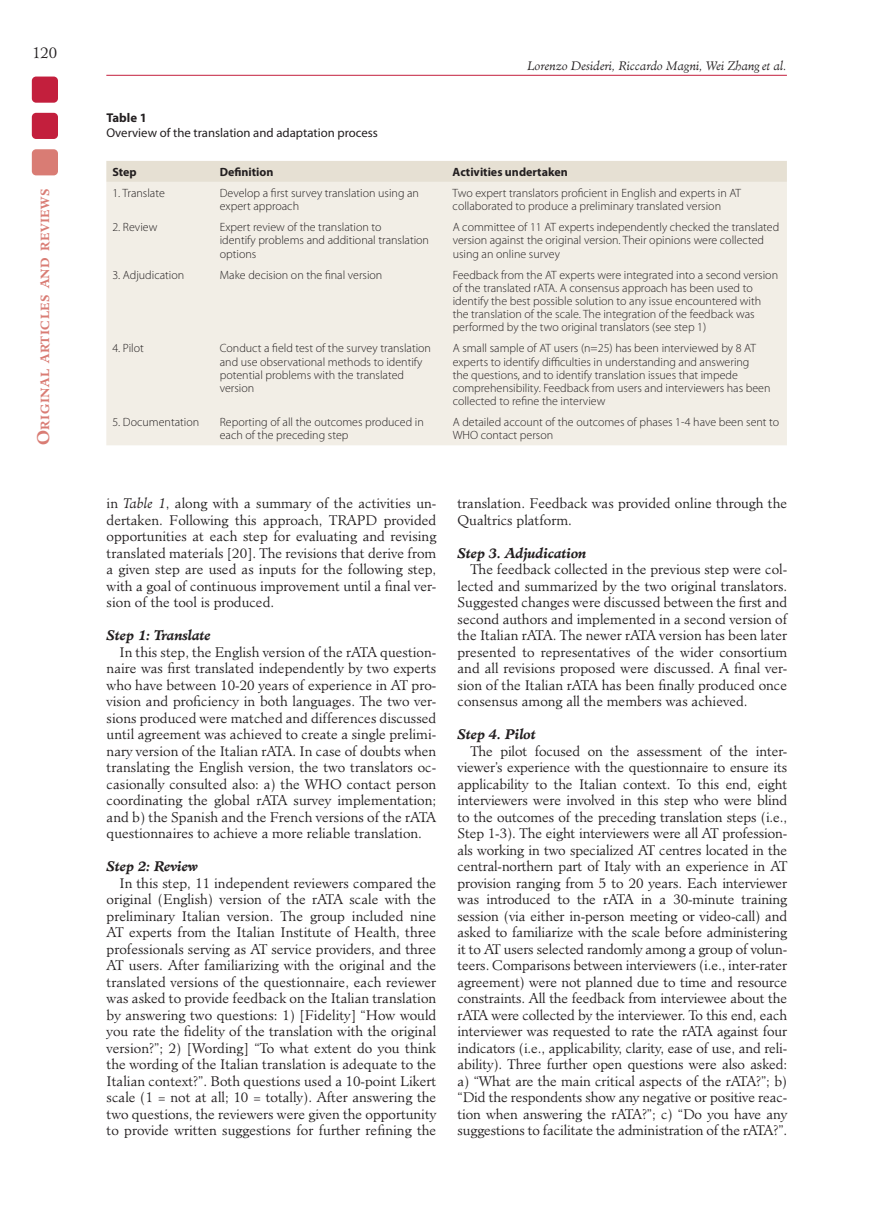
<style>
.page{position:relative;width:872px;height:1212px;background:#fff}
.page>*{position:absolute;margin:0;border:0;box-sizing:border-box;transform-origin:0 0}
.t1{font:300 15px "Minister Std";color:#231f20}
.t2{font:300 13.5px/16.5px "Minister Std";color:#231f20;text-align:justify}
.t3{font:italic 700 13.5px "Minister Std";letter-spacing:-.02em;color:#231f20}
.t4{font:12.75px "Myriad Pro";color:#231f20}
.t5{font:700 12.75px "Myriad Pro";color:#231f20}
.t6{font:300 12px/13.2px "Myriad Pro";color:#231f20}
.t7{font:italic 300 12px "Minister Std";color:#231f20}
.t8{font:700 12px "Myriad Pro";color:#231f20}
.t9{font:700 11.55px "Minister Std";letter-spacing:.045em;color:#d97c74}
.s1{font-size:16.5px}
.s2{font-style:italic}
</style>
<div class="page">
<hr style="left:106px;top:75px;width:681px;height:1px;background:#c31f3d">
<div style="left:32px;top:77px;width:26px;height:26px;background:#c31f3d;border-radius:4px"></div>
<div style="left:32px;top:113px;width:26px;height:26px;background:#c31f3d;border-radius:4px"></div>
<div style="left:32px;top:149px;width:26px;height:26px;background:#d97c74;border-radius:4px"></div>
<div style="left:106px;top:161px;width:681px;height:21px;background:#e6e0d3"></div>
<div style="left:106px;top:182px;width:681px;height:263px;background:#f2eee6"></div>
<p class="t1" style="left:32px;top:44px;width:27px">120</p>
<p class="t9" style="left:38px;top:445px;width:258px;rotate:-90deg"><span class="s1">O</span>riginal articles and reviews</p>
<p class="t7" style="left:527px;top:58px;width:261px">Lorenzo Desideri, Riccardo Magni, Wei Zhang et al.</p>
<p class="t5" style="left:106px;top:111px;width:42px">Table 1</p>
<p class="t4" style="left:106px;top:126px;width:273px">Overview of the translation and adaptation process</p>
<p class="t8" style="left:112px;top:165px;width:26px">Step</p>
<p class="t8" style="left:220px;top:165px;width:55px">Definition</p>
<p class="t8" style="left:452px;top:165px;width:117px">Activities undertaken</p>
<p class="t6" style="left:112px;top:186px;width:54px">1. Translate</p>
<p class="t6" style="left:220px;top:186px;width:201px">Develop a first survey translation using an expert approach</p>
<p class="t6" style="left:452px;top:186px;width:290px">Two expert translators proficient in English and experts in AT collaborated to produce a preliminary translated version</p>
<p class="t6" style="left:112px;top:221px;width:47px">2. Review</p>
<p class="t6" style="left:220px;top:221px;width:211px">Expert review of the translation to<br>identify problems and additional translation options</p>
<p class="t6" style="left:452px;top:221px;width:328px">A committee of 11 AT experts independently checked the translated version against the original version. Their opinions were collected using an online survey</p>
<p class="t6" style="left:112px;top:268px;width:73px">3. Adjudication</p>
<p class="t6" style="left:220px;top:268px;width:164px">Make decision on the final version</p>
<p class="t6" style="left:452px;top:268px;width:327px">Feedback from the AT experts were integrated into a second version of the translated rATA. A consensus approach has been used to identify the best possible solution to any issue encountered with the translation of the scale. The integration of the feedback was performed by the two original translators (see step 1)</p>
<p class="t6" style="left:112px;top:342px;width:33px">4. Pilot</p>
<p class="t6" style="left:220px;top:342px;width:213px">Conduct a field test of the survey translation and use observational methods to identify potential problems with the translated version</p>
<p class="t6" style="left:453px;top:342px;width:319px">A small sample of AT users (n=25) has been interviewed by 8 AT experts to identify difficulties in understanding and answering<br>the questions, and to identify translation issues that impede comprehensibility. Feedback from users and interviewers has been collected to refine the interview</p>
<p class="t6" style="left:112px;top:416px;width:88px">5. Documentation</p>
<p class="t6" style="left:220px;top:416px;width:205px">Reporting of all the outcomes produced in each of the preceding step</p>
<p class="t6" style="left:453px;top:416px;width:328px">A detailed account of the outcomes of phases 1-4 have been sent to<br>WHO contact person</p>
<p class="t2" style="left:107px;top:495px;width:331px">in <span class="s2">Table 1</span>, along with a summary of the activities un&shy;dertaken. Following this approach, TRAPD provided opportunities at each step for evaluating and revising translated materials [20]. The revisions that derive from a given step are used as inputs for the following step, with a goal of continuous improvement until a final ver&shy;sion of the tool is produced.</p>
<p class="t3" style="left:107px;top:627px;width:106px">Step 1: Translate</p>
<p class="t2" style="left:107px;top:644px;width:331px;text-indent:13px">In this step, the English version of the rATA question&shy;naire was first translated independently by two experts who have between 10-20 years of experience in AT pro&shy;vision and proficiency in both languages. The two ver&shy;sions produced were matched and differences discussed until agreement was achieved to create a single prelimi&shy;nary version of the Italian rATA. In case of doubts when translating the English version, the two translators oc&shy;casionally consulted also: a) the WHO contact person coordinating the global rATA survey implementation; and b) the Spanish and the French versions of the rATA questionnaires to achieve a more reliable translation.</p>
<p class="t3" style="left:107px;top:858px;width:93px">Step 2: Review</p>
<p class="t2" style="left:107px;top:875px;width:331px;text-indent:13px">In this step, 11 independent reviewers compared the original (English) version of the rATA scale with the preliminary Italian version. The group included nine AT experts from the Italian Institute of Health, three professionals serving as AT service providers, and three AT users. After familiarizing with the original and the translated versions of the questionnaire, each reviewer was asked to provide feedback on the Italian translation by answering two questions: 1) [Fidelity] “How would you rate the fidelity of the translation with the original version?”; 2) [Wording] “To what extent do you think the wording of the Italian translation is adequate to the Italian context?”. Both questions used a 10-point Likert scale (1 = not at all; 10 = totally). After answering the two questions, the reviewers were given the opportunity to provide written suggestions for further refining the</p>
<p class="t2" style="left:457px;top:495px;width:331px">translation. Feedback was provided online through the<br>Qualtrics platform.</p>
<p class="t3" style="left:457px;top:544px;width:130px">Step 3. Adjudication</p>
<p class="t2" style="left:457px;top:561px;width:331px;text-indent:13px">The feedback collected in the previous step were col&shy;lected and summarized by the two original translators.<br>Suggested changes were discussed between the first and second authors and implemented in a second version of the Italian rATA. The newer rATA version has been later presented to representatives of the wider consortium and all revisions proposed were discussed. A final ver&shy;sion of the Italian rATA has been finally produced once consensus among all the members was achieved.</p>
<p class="t3" style="left:457px;top:726px;width:80px">Step 4. Pilot</p>
<p class="t2" style="left:457px;top:743px;width:331px;text-indent:13px">The pilot focused on the assessment of the inter&shy;viewer’s experience with the questionnaire to ensure its applicability to the Italian context. To this end, eight interviewers were involved in this step who were blind to the outcomes of the preceding translation steps (i.e., Step 1-3). The eight interviewers were all AT profession&shy;als working in two specialized AT centres located in the central-northern part of Italy with an experience in AT provision ranging from 5 to 20 years. Each interviewer was introduced to the rATA in a 30-minute training session (via either in-person meeting or video-call) and asked to familiarize with the scale before administering it to AT users selected randomly among a group of volun&shy;teers. Comparisons between interviewers (i.e., inter-rater agreement) were not planned due to time and resource constraints. All the feedback from interviewee about the rATA were collected by the interviewer. To this end, each interviewer was requested to rate the rATA against four indicators (i.e., applicability, clarity, ease of use, and reli&shy;ability). Three further open questions were also asked: a) “What are the main critical aspects of the rATA?”; b) “Did the respondents show any negative or positive reac&shy;tion when answering the rATA?”; c) “Do you have any suggestions to facilitate the administration of the rATA?”.</p>
</div>
